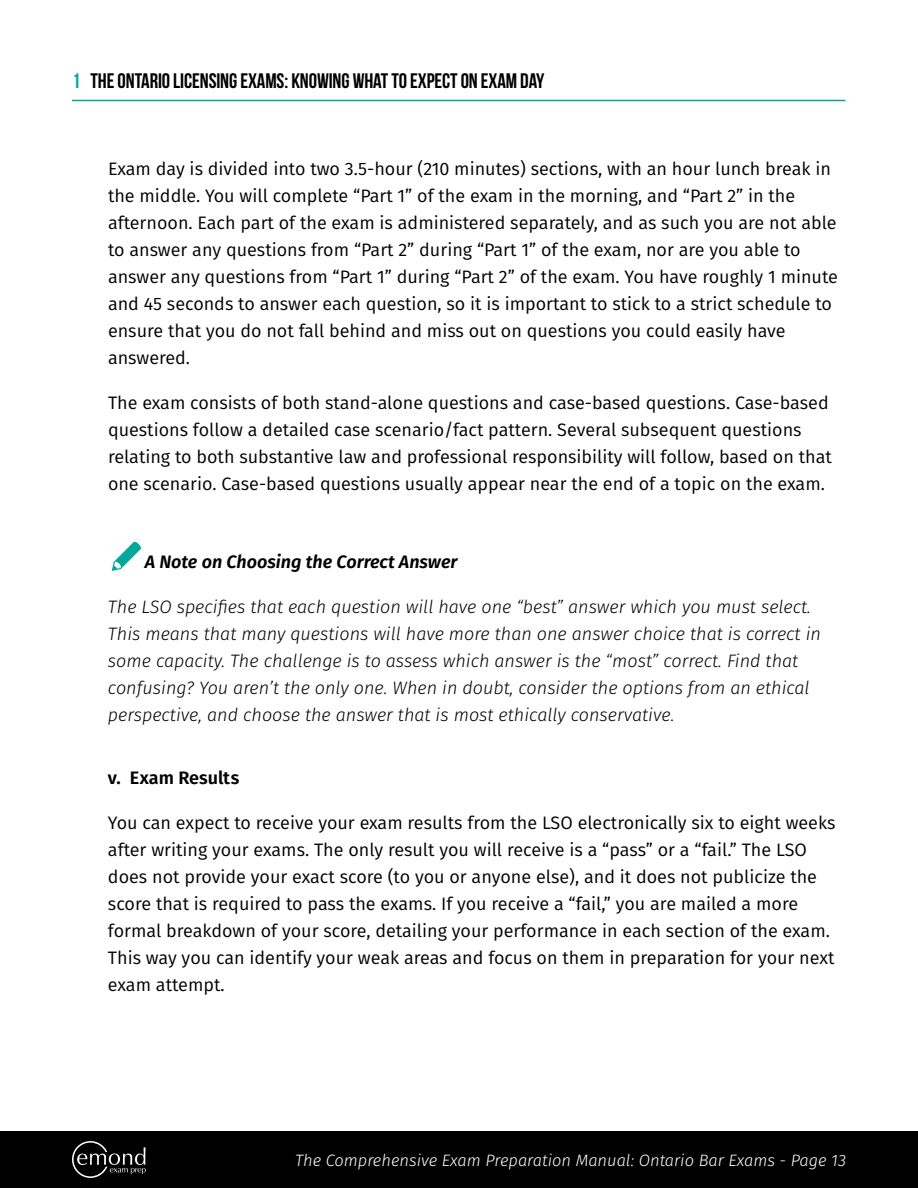
<style>
.page{position:relative;width:918px;height:1188px;background:#fff}
.page>*{position:absolute;margin:0;border:0;box-sizing:border-box;transform-origin:0 0}
.t1{font:75px "Entypo";color:#00a99b}
.t2{font:700 21px "Bebas Neue";letter-spacing:-.005em;color:#000}
.t3{font:18px/27px "Fira Sans";color:#000}
.t4{font:italic 300 18px/27px "Fira Sans";color:#000}
.t5{font:italic 600 18px "Fira Sans";color:#000}
.t6{font:600 18px "Fira Sans";color:#000}
.t7{font:italic 300 16.5px "Fira Sans";color:#fff}
.s1{color:#00a99b}
</style>
<div class="page">
<div style="left:0;top:1131px;width:918px;height:57px;background:#000"></div>
<svg style="left:72px;top:1141px;width:74px;height:37px"></svg>
<hr style="left:72px;top:100px;width:773px;height:1px;background:#00a99b">
<p class="t2" style="left:72px;top:69px;width:474px"><span class="s1">1</span> THE ONTARIO LICENSING EXAMS: KNOWING WHAT TO EXPECT ON EXAM DAY</p>
<p class="t3" style="left:108px;top:154px;width:732px">Exam day is divided into two 3.5-hour (210 minutes) sections, with an hour lunch break in the middle. You will complete “Part 1” of the exam in the morning, and “Part 2” in the afternoon. Each part of the exam is administered separately, and as such you are not able to answer any questions from “Part 2” during “Part 1” of the exam, nor are you able to answer any questions from “Part 1” during “Part 2” of the exam. You have roughly 1 minute and 45 seconds to answer each question, so it is important to stick to a strict schedule to ensure that you do not fall behind and miss out on questions you could easily have answered.</p>
<p class="t3" style="left:108px;top:388px;width:725px">The exam consists of both stand-alone questions and case-based questions. Case-based questions follow a detailed case scenario/fact pattern. Several subsequent questions relating to both substantive law and professional responsibility will follow, based on that one scenario. Case-based questions usually appear near the end of a topic on the exam.</p>
<h1 class="t1" style="left:108px;top:505px;width:38px">&amp;</h1>
<p class="t5" style="left:145px;top:547px;width:314px">A Note on Choosing the Correct Answer</p>
<p class="t4" style="left:108px;top:593px;width:715px">The LSO specifies that each question will have one “best” answer which you must select.<br>This means that many questions will have more than one answer choice that is correct in some capacity. The challenge is to assess which answer is the “most” correct. Find that confusing? You aren’t the only one. When in doubt, consider the options from an ethical perspective, and choose the answer that is most ethically conservative.</p>
<p class="t6" style="left:108px;top:763px;width:133px">v. Exam Results</p>
<p class="t3" style="left:108px;top:808px;width:729px">You can expect to receive your exam results from the LSO electronically six to eight weeks after writing your exams. The only result you will receive is a “pass” or a “fail.” The LSO does not provide your exact score (to you or anyone else), and it does not publicize the score that is required to pass the exams. If you receive a “fail,” you are mailed a more formal breakdown of your score, detailing your performance in each section of the exam.<br>This way you can identify your weak areas and focus on them in preparation for your next exam attempt.</p>
<p class="t7" style="left:295px;top:1149px;width:552px">The Comprehensive Exam Preparation Manual: Ontario Bar Exams - Page 13</p>
</div>
